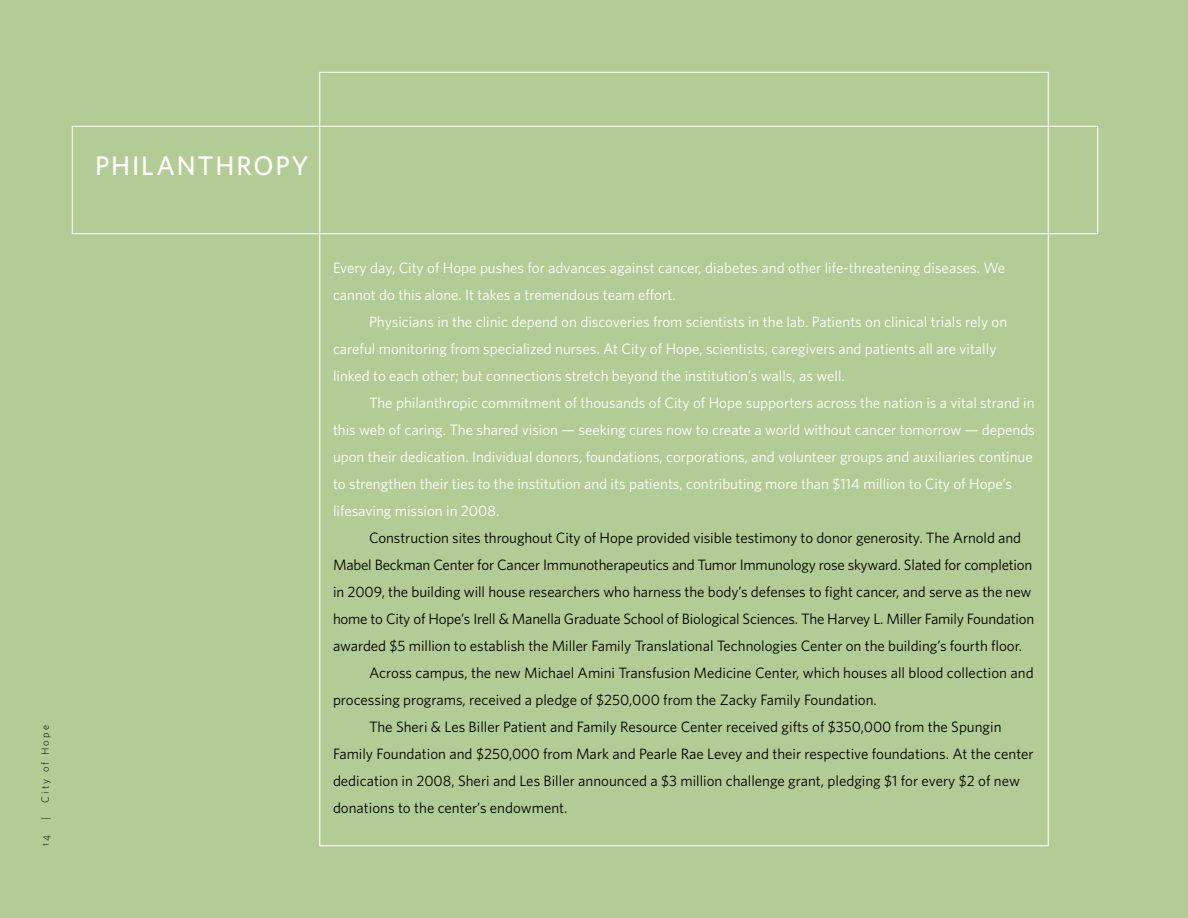
<style>
.page{position:relative;width:1188px;height:918px;background:#b3cc95}
.page>*{position:absolute;margin:0;border:0;box-sizing:border-box;transform-origin:0 0}
.t1{font:500 27px "Whitney";letter-spacing:.07em;color:#fff}
.t2{font:15px "Whitney";letter-spacing:-.005em;color:#000}
.t3{font:15px/27px "Whitney";color:#fff}
.t4{font:300 10.5px "Whitney";letter-spacing:.2em;color:#000}
.t5{font:10.5px "Whitney Light SC";color:#000}
</style>
<div class="page">
<div style="left:72px;top:126px;width:1026px;height:108px;border:1px solid #fff"></div>
<p class="t4" style="left:39px;top:803px;width:79px;rotate:-90deg">City of Hope</p>
<p class="t5" style="left:39px;top:820px;width:4px;rotate:-90deg">|</p>
<p class="t5" style="left:39px;top:846px;width:13px;rotate:-90deg">14</p>
<h1 class="t1" style="left:95px;top:149px;width:211px">PHILANTHROPY</h1>
<p class="t3" style="left:333px;top:254px;width:674px">Every day, City of Hope pushes for advances against cancer, diabetes and other life-threatening diseases. We cannot do this alone. It takes a tremendous team effort.</p>
<p class="t3" style="left:333px;top:308px;width:676px;text-indent:36px">Physicians in the clinic depend on discoveries from scientists in the lab. Patients on clinical trials rely on careful monitoring from specialized nurses. At City of Hope, scientists, caregivers and patients all are vitally linked to each other; but connections stretch beyond the institution’s walls, as well.</p>
<p class="t3" style="left:333px;top:389px;width:703px;text-indent:36px">The philanthropic commitment of thousands of City of Hope supporters across the nation is a vital strand in this web of caring. The shared vision — seeking cures now to create a world without cancer tomorrow — depends upon their dedication. Individual donors, foundations, corporations, and volunteer groups and auxiliaries continue to strengthen their ties to the institution and its patients, contributing more than $114 million to City of Hope’s lifesaving mission in 2008.</p>
<p class="t2" style="left:369px;top:529px;width:654px">Construction sites throughout City of Hope provided visible testimony to donor generosity. The Arnold and</p>
<p class="t2" style="left:333px;top:556px;width:701px">Mabel Beckman Center for Cancer Immunotherapeutics and Tumor Immunology rose skyward. Slated for completion</p>
<p class="t2" style="left:333px;top:583px;width:700px">in 2009, the building will house researchers who harness the body’s defenses to fight cancer, and serve as the new</p>
<p class="t2" style="left:333px;top:610px;width:703px">home to City of Hope’s Irell &amp; Manella Graduate School of Biological Sciences. The Harvey L. Miller Family Foundation</p>
<p class="t2" style="left:333px;top:637px;width:691px">awarded $5 million to establish the Miller Family Translational Technologies Center on the building’s fourth floor.</p>
<p class="t2" style="left:369px;top:664px;width:666px">Across campus, the new Michael Amini Transfusion Medicine Center, which houses all blood collection and</p>
<p class="t2" style="left:333px;top:691px;width:545px">processing programs, received a pledge of $250,000 from the Zacky Family Foundation.</p>
<p class="t2" style="left:369px;top:718px;width:634px">The Sheri &amp; Les Biller Patient and Family Resource Center received gifts of $350,000 from the Spungin</p>
<p class="t2" style="left:333px;top:745px;width:702px">Family Foundation and $250,000 from Mark and Pearle Rae Levey and their respective foundations. At the center</p>
<p class="t2" style="left:333px;top:772px;width:688px">dedication in 2008, Sheri and Les Biller announced a $3 million challenge grant, pledging $1 for every $2 of new</p>
<p class="t2" style="left:333px;top:799px;width:236px">donations to the center’s endowment.</p>
</div>
